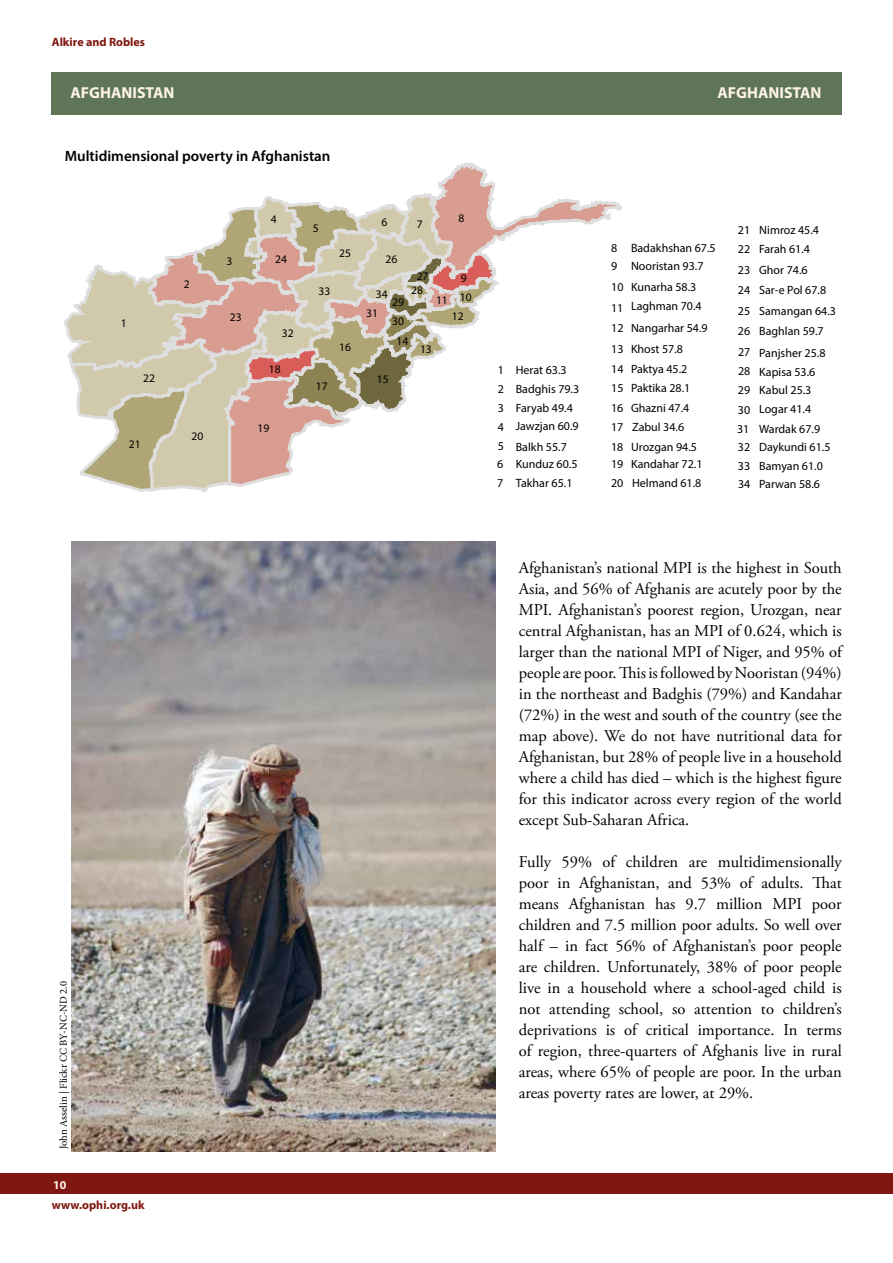
<style>
.page{position:relative;width:893px;height:1263px;background:#fff}
.page>*{position:absolute;margin:0;border:0;box-sizing:border-box;transform-origin:0 0}
.t1{font:16.5px/21px "Adobe Garamond Pro";color:#000;text-align:justify}
.t2{font:700 15.9px "Myriad Pro";color:#fff3e7}
.t3{font:600 15px "Myriad Pro";color:#000}
.t4{font:12px/19.4px "Myriad Pro";color:#000}
.t5{font:700 12px "Myriad Pro";color:#801710}
.t6{font:700 12px "Myriad Pro";color:#fff3e8}
.t7{font:11.55px/18.6px "Myriad Pro";color:#000}
.t8{font:10.5px "Minion Pro";color:#000}
</style>
<div class="page">
<div style="left:0;top:1173px;width:893px;height:21px;background:#801710"></div>
<svg style="left:64px;top:162px;width:558px;height:330px"></svg>
<div style="left:51px;top:72px;width:791px;height:43px;background:#5e7558"></div>
<img style="left:71px;top:541px;width:424px;height:611px">
<p class="t5" style="left:52px;top:34px;width:95px">Alkire and Robles</p>
<p class="t2" style="left:71px;top:83px;width:106px">AFGHANISTAN</p>
<p class="t2" style="left:717px;top:83px;width:106px">AFGHANISTAN</p>
<p class="t3" style="left:65px;top:147px;width:267px">Multidimensional poverty in Afghanistan</p>
<p class="t7" style="left:121px;top:314px;width:7px">1</p>
<p class="t7" style="left:184px;top:274px;width:7px">2</p>
<p class="t7" style="left:227px;top:252px;width:7px">3</p>
<p class="t7" style="left:230px;top:308px;width:13px">23</p>
<p class="t7" style="left:271px;top:210px;width:7px">4</p>
<p class="t7" style="left:275px;top:250px;width:13px">24</p>
<p class="t7" style="left:313px;top:219px;width:7px">5</p>
<p class="t7" style="left:339px;top:244px;width:13px">25</p>
<p class="t7" style="left:381px;top:213px;width:7px">6</p>
<p class="t7" style="left:417px;top:215px;width:7px">7</p>
<p class="t7" style="left:386px;top:250px;width:13px">26</p>
<p class="t7" style="left:319px;top:282px;width:13px">33</p>
<p class="t7" style="left:376px;top:285px;width:13px">34</p>
<p class="t7" style="left:392px;top:293px;width:13px">29<br>30</p>
<p class="t7" style="left:366px;top:304px;width:13px">31</p>
<p class="t7" style="left:411px;top:268px;width:19px;line-height:14.4px;text-align:center">27<br>28</p>
<p class="t7" style="left:459px;top:209px;width:7px">8</p>
<p class="t7" style="left:436px;top:291px;width:13px">11</p>
<p class="t7" style="left:460px;top:269px;width:13px">9<br>10</p>
<p class="t7" style="left:452px;top:306px;width:13px">12</p>
<p class="t7" style="left:143px;top:368px;width:13px">22</p>
<p class="t7" style="left:129px;top:434px;width:13px">21</p>
<p class="t7" style="left:192px;top:426px;width:13px">20</p>
<p class="t7" style="left:282px;top:324px;width:13px">32</p>
<p class="t7" style="left:269px;top:359px;width:13px">18</p>
<p class="t7" style="left:258px;top:418px;width:13px">19</p>
<p class="t7" style="left:316px;top:377px;width:13px">17</p>
<p class="t7" style="left:339px;top:338px;width:13px">16</p>
<p class="t7" style="left:397px;top:332px;width:13px">14</p>
<p class="t7" style="left:377px;top:369px;width:13px">15</p>
<p class="t7" style="left:420px;top:340px;width:13px">13</p>
<p class="t4" style="left:498px;top:360px;width:83px">1 Herat 63.3<br>2 Badghis 79.3<br>3 Faryab 49.4</p>
<p class="t4" style="left:498px;top:416px;width:83px;line-height:20.2px">4 Jawzjan 60.9<br>5 Balkh 55.7</p>
<p class="t4" style="left:497px;top:454px;width:82px">6 Kunduz 60.5<br>7 Takhar 65.1</p>
<p class="t4" style="left:611px;top:238px;width:106px">8 Badakhshan 67.5</p>
<p class="t4" style="left:611px;top:256px;width:94px">9 Nooristan 93.7</p>
<p class="t4" style="left:611px;top:277px;width:92px">10 Kunarha 58.3<br>11 Laghman 70.4</p>
<p class="t4" style="left:611px;top:318px;width:98px;line-height:20.5px">12 Nangarhar 54.9<br>13 Khost 57.8<br>14 Paktya 45.2</p>
<p class="t4" style="left:611px;top:378px;width:81px">15 Paktika 28.1</p>
<p class="t4" style="left:611px;top:398px;width:87px">16 Ghazni 47.4<br>17 Zabul 34.6<br>18 Urozgan 94.5</p>
<p class="t4" style="left:611px;top:454px;width:93px">19 Kandahar 72.1<br>20 Helmand 61.8</p>
<p class="t4" style="left:738px;top:221px;width:83px;line-height:18.8px">21 Nimroz 45.4<br>22 Farah 61.4</p>
<p class="t4" style="left:738px;top:259px;width:100px;line-height:20.9px">23 Ghor 74.6<br>24 Sar-e Pol 67.8<br>25 Samangan 64.3<br>26 Baghlan 59.7<br>27 Panjsher 25.8</p>
<p class="t4" style="left:738px;top:362px;width:79px">28 Kapisa 53.6</p>
<p class="t4" style="left:737px;top:399px;width:85px">30 Logar 41.4<br>31 Wardak 67.9</p>
<p class="t4" style="left:738px;top:381px;width:75px">29 Kabul 25.3</p>
<p class="t4" style="left:738px;top:438px;width:94px;line-height:18.5px">32 Daykundi 61.5<br>33 Bamyan 61.0</p>
<p class="t4" style="left:738px;top:474px;width:83px">34 Parwan 58.6</p>
<p class="t8" style="left:57px;top:1149px;width:170px;rotate:-90deg">John Asselin | Flickr CC BY-NC-ND 2.0</p>
<p class="t6" style="left:53px;top:1177px;width:15px">10</p>
<p class="t5" style="left:52px;top:1197px;width:94px">www.ophi.org.uk</p>
<p class="t1" style="left:519px;top:558px;width:325px">Afghanistan’s national MPI is the highest in South Asia, and 56% of Afghanis are acutely poor by the MPI. Afghanistan’s poorest region, Urozgan, near central Afghanistan, has an MPI of 0.624, which is larger than the national MPI of Niger, and 95% of people are poor. This is followed by Nooristan (94%) in the northeast and Badghis (79%) and Kandahar (72%) in the west and south of the country (see the map above). We do not have nutritional data for Afghanistan, but 28% of people live in a household where a child has died – which is the highest figure for this indicator across every region of the world except Sub-Saharan Africa.</p>
<p class="t1" style="left:519px;top:852px;width:325px">Fully 59% of children are multidimensionally poor in Afghanistan, and 53% of adults. That means Afghanistan has 9.7 million MPI poor children and 7.5 million poor adults. So well over half – in fact 56% of Afghanistan’s poor people are children. Unfortunately, 38% of poor people live in a household where a school-aged child is not attending school, so attention to children’s deprivations is of critical importance. In terms of region, three-quarters of Afghanis live in rural areas, where 65% of people are poor. In the urban areas poverty rates are lower, at 29%.</p>
</div>
